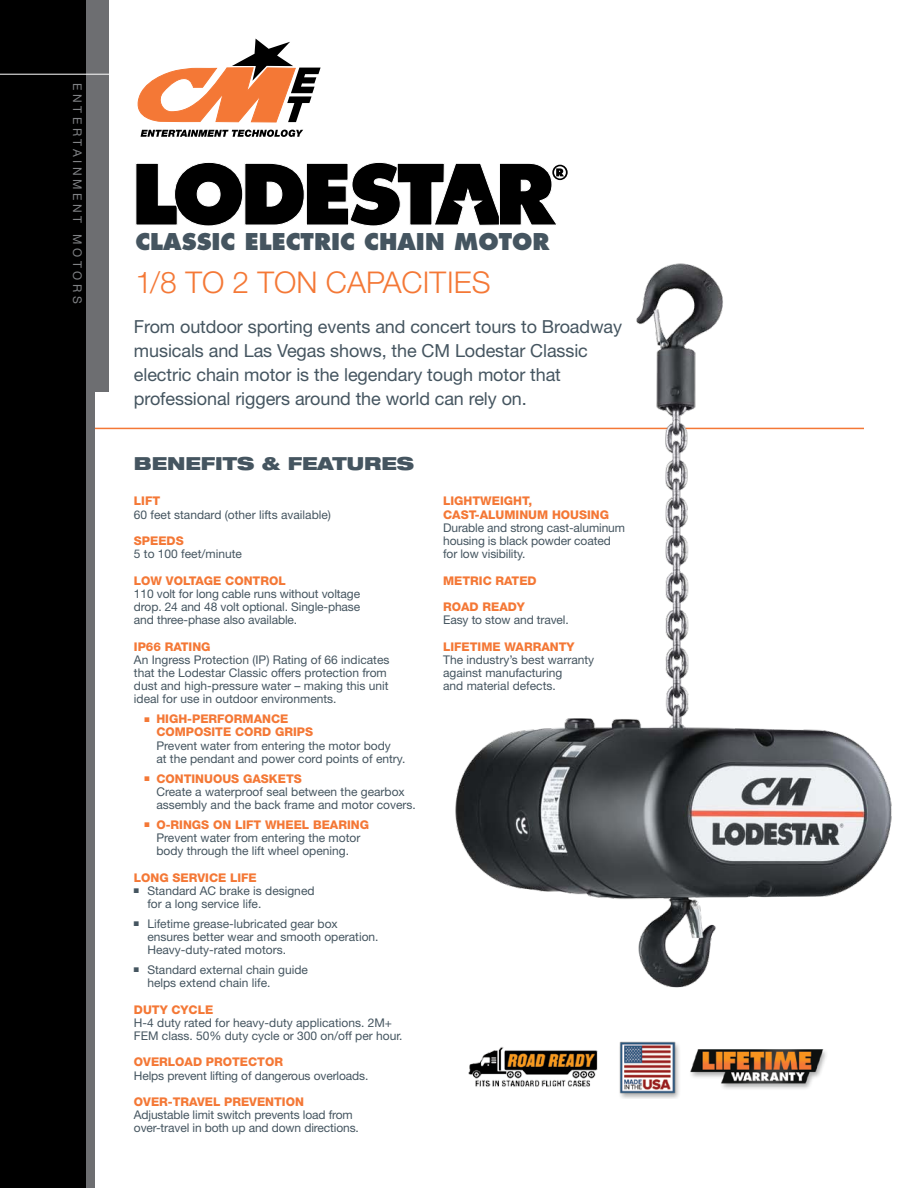
<style>
.page{position:relative;width:918px;height:1188px;background:#fff}
.page>*{position:absolute;margin:0;border:0;box-sizing:border-box;transform-origin:0 0}
.t1{font:300 30px "Helvetica Neue";color:#f47836}
.t2{font:800 22.5px "Futura";color:#455560}
.t3{font:18px/24px "Helvetica Neue";letter-spacing:-.005em;color:#455560}
.t4{font:900 expanded 18px "Helvetica Neue";color:#455560}
.t5{font:12px/13.2px "Helvetica Neue";color:#455560}
.t6{font:800 12px/13.2px "Helvetica Neue";color:#f47836}
.t7{font:12px "Helvetica Neue";letter-spacing:.3em;color:#808285}
.s1{color:#f47836}
.s2{font-weight:800;color:#f47836}
</style>
<div class="page">
<hr style="left:0;top:428px;width:864px;height:1px;background:#f47836">
<div style="left:0;top:0;width:87px;height:1188px;background:#000"></div>
<div style="left:87px;top:0;width:22px;height:392px;background:#6d6e71"></div>
<div style="left:87px;top:0;width:8px;height:1188px;background:#6d6e71"></div>
<hr style="left:0;top:74px;width:110px;height:1px;background:#fff">
<img style="left:468px;top:1041px;width:358px;height:58px">
<svg style="left:135px;top:162px;width:433px;height:64px"></svg>
<svg style="left:138px;top:39px;width:183px;height:83px"></svg>
<svg style="left:141px;top:130px;width:162px;height:7px"></svg>
<img style="left:442px;top:263px;width:450px;height:725px">
<p class="t7" style="left:85px;top:83px;width:222px;rotate:90deg">ENTERTAINMENT MOTORS</p>
<h2 class="t2" style="left:135px;top:228px;width:416px">CLASSIC ELECTRIC CHAIN MOTOR</h2>
<h1 class="t1" style="left:135px;top:264px;width:357px">1/8 to 2 TO N CAPACITIES</h1>
<h3 class="t3" style="left:134px;top:314px;width:490px">From outdoor sporting events and concert tours to Broadway musicals and Las Vegas shows, the CM Lodestar Classic electric chain motor is the legendary tough motor that professional riggers around the world can rely on.</h3>
<h3 class="t4" style="left:134px;top:452px;width:282px">BENEFITS &amp; FEATURES</h3>
<p class="t6" style="left:134px;top:495px;width:28px">LIFT</p>
<p class="t5" style="left:134px;top:507px;width:199px">60 feet standard (other lifts available)</p>
<p class="t6" style="left:134px;top:534px;width:51px">SPEEDS</p>
<p class="t5" style="left:134px;top:547px;width:110px">5 to 100 feet/minute</p>
<p class="t6" style="left:134px;top:574px;width:152px">LOW VOLTAGE CONTROL</p>
<p class="t5" style="left:134px;top:587px;width:228px;text-align:justify">110 volt for long cable runs without voltage drop. 24 and 48 volt optional. Single-phase and three-phase also available.</p>
<p class="t6" style="left:134px;top:640px;width:68px">IP66 RATING</p>
<p class="t5" style="left:134px;top:653px;width:257px">An Ingress Protection (IP) Rating of 66 indicates that the Lodestar Classic offers protection from dust and high-pressure water – making this unit ideal for use in outdoor environments.</p>
<p class="t6" style="left:144px;top:712px;width:136px">■ HIGH-PERFORMANCE</p>
<p class="t6" style="left:134px;top:726px;width:12px">C</p>
<p class="t6" style="left:166px;top:726px;width:46px">OMPOSITE</p>
<p class="t6" style="left:235px;top:726px;width:66px">CORD GRIPS</p>
<p class="t5" style="left:156px;top:738px;width:250px">Prevent water from entering the motor body<br>at the pendant and power cord points of entry.</p>
<p class="t5" style="left:156px;top:771px;width:261px;text-indent:-12px"><span class="s1">■</span> <span class="s2">CONTI NUOUS GASKETS<br></span>Create a waterproof seal between the gearbox assembly and the back frame and motor covers.</p>
<p class="t6" style="left:144px;top:818px;width:105px">■ O-RINGS ON LIFT</p>
<p class="t6" style="left:265px;top:818px;width:30px">WHEEL</p>
<p class="t6" style="left:313px;top:818px;width:58px">BEARING</p>
<p class="t5" style="left:156px;top:831px;width:206px">Prevent water from entering the motor body through the lift wheel opening.</p>
<p class="t6" style="left:134px;top:871px;width:72px">LONG SERVICE</p>
<p class="t6" style="left:230px;top:871px;width:15px">LIFE</p>
<p class="t5" style="left:147px;top:884px;width:169px;text-indent:-13px">■ Standard AC brake is designed for a long service life.</p>
<p class="t5" style="left:147px;top:917px;width:233px;text-indent:-13px">■ Lifetime grease-lubricated gear box ensures better wear and smooth operation.<br>Heavy-duty-rated motors.</p>
<p class="t5" style="left:147px;top:963px;width:162px;text-indent:-13px">■ Standard external chain guide helps extend chain life.</p>
<p class="t6" style="left:134px;top:1003px;width:64px">DUTY CYCLE</p>
<p class="t5" style="left:134px;top:1016px;width:270px">H-4 duty rated for heavy-duty applications. 2M+<br>FEM class. 50% duty cycle or 300 on/off per hour.</p>
<p class="t6" style="left:134px;top:1056px;width:141px">OVERLOAD PROTECTOR</p>
<p class="t5" style="left:134px;top:1068px;width:236px">Helps prevent lifting of dangerous overloads.</p>
<p class="t6" style="left:134px;top:1095px;width:49px">OVER-TRA</p>
<p class="t6" style="left:197px;top:1095px;width:99px">VEL PREVENTION</p>
<p class="t5" style="left:134px;top:1108px;width:227px">Adjustable limit switch prevents load from over-travel in both up and down directions.</p>
<p class="t6" style="left:443px;top:495px;width:91px">LIGHTWEIGHT,<br>CAST-ALUM INUM</p>
<p class="t6" style="left:552px;top:508px;width:10px">HOU</p>
<p class="t6" style="left:579px;top:508px;width:22px">SING</p>
<p class="t5" style="left:443px;top:521px;width:183px">Durable and strong cast-aluminum housing is black powder coated for low visibility.</p>
<p class="t6" style="left:443px;top:574px;width:95px">METRIC RATED</p>
<p class="t6" style="left:443px;top:600px;width:10px">ROA</p>
<p class="t6" style="left:470px;top:600px;width:57px">D READY</p>
<p class="t5" style="left:443px;top:613px;width:127px">Easy to stow and travel.</p>
<p class="t6" style="left:443px;top:640px;width:67px">LIFETIME WARRAN</p>
<p class="t6" style="left:559px;top:640px;width:17px">TY</p>
<p class="t5" style="left:443px;top:653px;width:153px">The industry’s best warranty against manufacturing<br>and material defects.</p>
</div>
